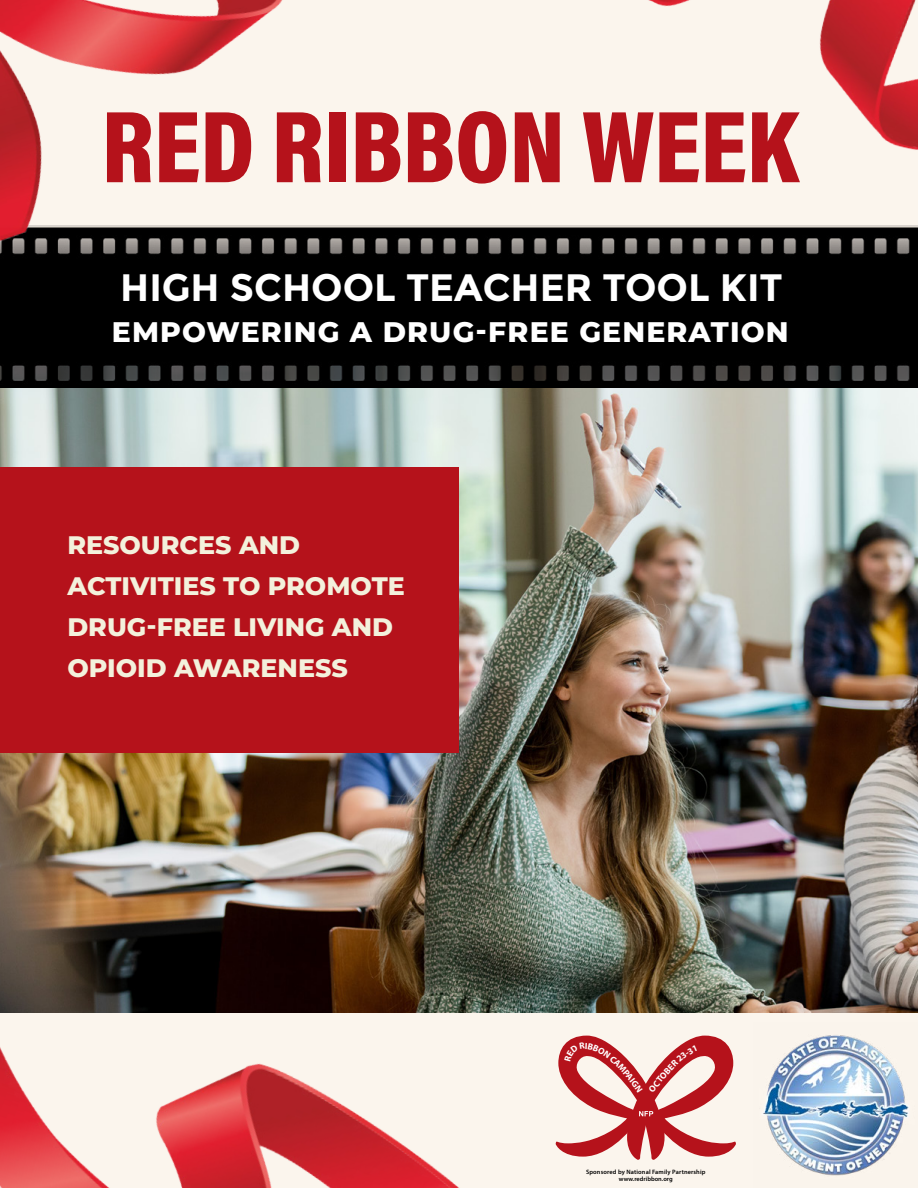
<style>
.page{position:relative;width:918px;height:1188px;background:#fff}
.page>*{position:absolute;margin:0;border:0;box-sizing:border-box;transform-origin:0 0}
.t1{font:103.5px "Acumin Variable Concept";color:#b5121b}
.t2{font:700 38.25px "Montserrat";color:#fff}
.t3{font:800 28.35px "Montserrat";letter-spacing:.04em;color:#fff}
.t4{font:800 25.35px/41.1px "Montserrat";color:#f3f1dc}
.t5{font:600 6.3px/7.5px "Myriad Pro";letter-spacing:.02em;color:#000;text-align:center}
</style>
<div class="page">
<img style="left:581px;top:194px;width:337px;height:994px">
<img style="left:0;top:388px;width:918px;height:624px">
<div style="left:0;top:467px;width:459px;height:286px;background:#b5121b"></div>
<img style="left:0;top:226px;width:918px;height:162px">
<img style="left:750px;top:0;width:168px;height:194px">
<img style="left:0;top:0;width:750px;height:265px">
<img style="left:0;top:854px;width:581px;height:334px">
<svg style="left:556px;top:1036px;width:180px;height:124px;background:#da8b8b"></svg>
<p class="t1" style="left:102px;top:75px;width:699px">RED RIBBON WEEK</p>
<h1 class="t2" style="left:120px;top:265px;width:664px">HIGH SCHOOL TEACHER TOOL KIT</h1>
<h1 class="t3" style="left:112px;top:311px;width:678px">EMPOWERING A DRUG-FREE GENERATION</h1>
<p class="t4" style="left:67px;top:523px;width:339px">RESOURCES AND<br>ACTIVITIES TO PROMOTE<br>DRUG-FREE LIVING AND<br>OPIOID AWARENESS</p>
<p class="t5" style="left:586px;top:1168px;width:121px">Sponsored by National Family Partnership www.redribbon.org</p>
</div>
